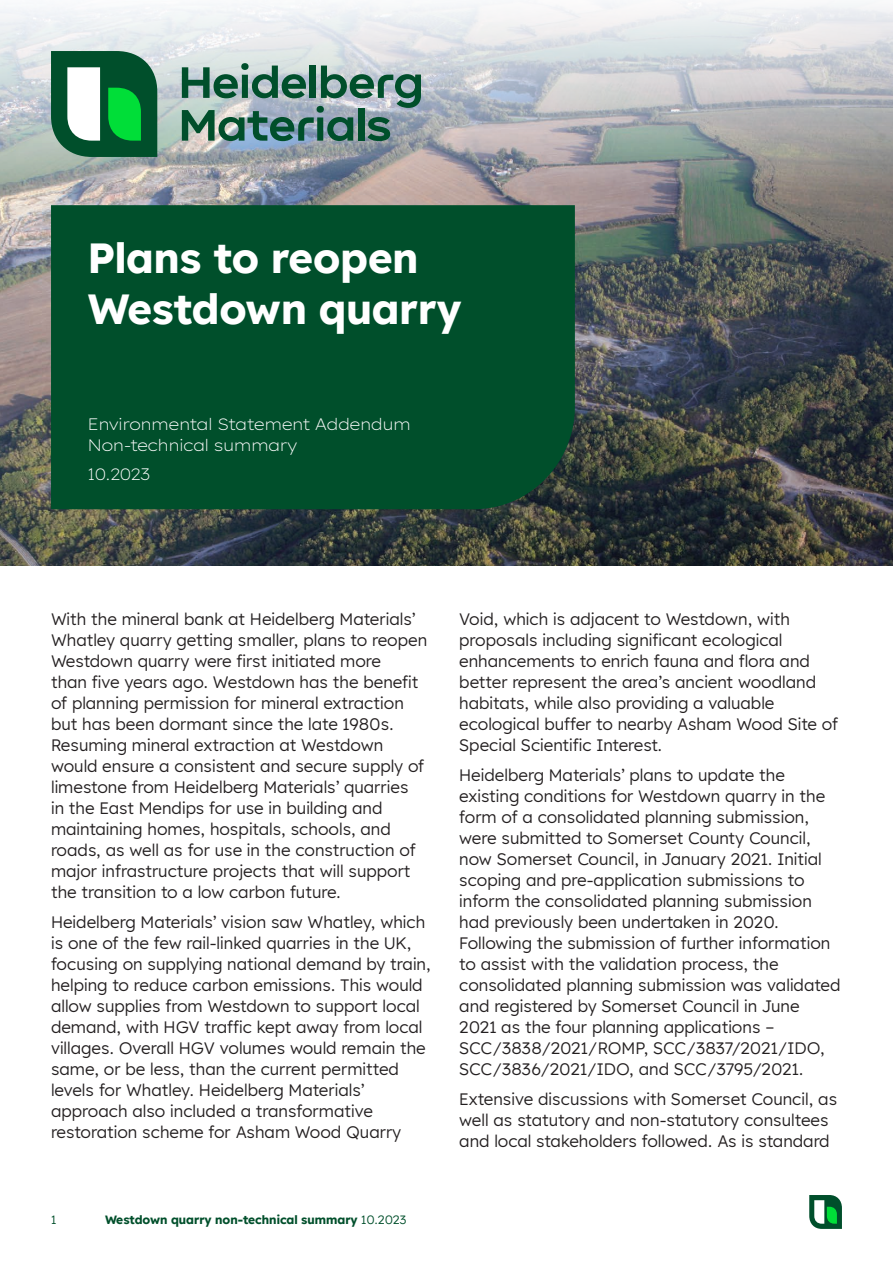
<style>
.page{position:relative;width:893px;height:1263px;background:#fff}
.page>*{position:absolute;margin:0;border:0;box-sizing:border-box;transform-origin:0 0}
.Body{font:700 42px/50.4px "Lexend HM";color:#fff}
.Body-2{font:16.5px/21px "Lexend HM";color:#231f20}
.Body-3{font:200 16.5px/21px "Lexend Exa HM";color:#fff}
.Body-4{font:700 12px "Lexend HM";color:#004f2b}
.Body-5{font:12px "Lexend HM";color:#004f2b}
.s1{font-weight:400}
</style>
<div class="page">
<img style="left:0;top:337px;width:893px;height:229px">
<img style="left:0;top:2px;width:893px;height:335px">
<div style="left:51px;top:205px;width:524px;height:304px;background:#004f2b"></div>
<svg style="left:51px;top:51px;width:106px;height:106px"></svg>
<svg style="left:182px;top:63px;width:239px;height:78px;background:#789a94"></svg>
<svg style="left:809px;top:1195px;width:33px;height:34px"></svg>
<p class="Body" style="left:88px;top:230px;width:375px">Plans to reopen<br>Westdown quarry</p>
<p class="Body-3" style="left:88px;top:412px;width:324px">Environmental Statement Addendum<br>Non-technical summary</p>
<p class="Body-3" style="left:88px;top:463px;width:63px">10.2023</p>
<p class="Body-2" style="left:51px;top:608px;width:378px">With the mineral bank at Heidelberg Materials’ Whatley quarry getting smaller, plans to reopen Westdown quarry were first initiated more<br>than five years ago. Westdown has the benefit of planning permission for mineral extraction but has been dormant since the late 1980s.<br>Resuming mineral extraction at Westdown would ensure a consistent and secure supply of limestone from Heidelberg Materials’ quarries<br>in the East Mendips for use in building and maintaining homes, hospitals, schools, and roads, as well as for use in the construction of major infrastructure projects that will support the transition to a low carbon future.</p>
<p class="Body-2" style="left:51px;top:910px;width:381px">Heidelberg Materials’ vision saw Whatley, which is one of the few rail-linked quarries in the UK, focusing on supplying national demand by train, helping to reduce carbon emissions. This would allow supplies from Westdown to support local demand, with HGV traffic kept away from local villages. Overall HGV volumes would remain the same, or be less, than the current permitted levels for Whatley. Heidelberg Materials’ approach also included a transformative restoration scheme for Asham Wood Quarry</p>
<p class="Body-5" style="left:51px;top:1211px;width:7px">1</p>
<p class="Body-4" style="left:105px;top:1210px;width:303px">Westdown quarry non-technical summary <span class="s1">10.2023</span></p>
<p class="Body-2" style="left:459px;top:608px;width:380px">Void, which is adjacent to Westdown, with proposals including significant ecological enhancements to enrich fauna and flora and better represent the area’s ancient woodland habitats, while also providing a valuable ecological buffer to nearby Asham Wood Site of Special Scientific Interest.</p>
<p class="Body-2" style="left:459px;top:763px;width:383px">Heidelberg Materials’ plans to update the existing conditions for Westdown quarry in the form of a consolidated planning submission, were submitted to Somerset County Council, now Somerset Council, in January 2021. Initial scoping and pre-application submissions to inform the consolidated planning submission had previously been undertaken in 2020.<br>Following the submission of further information to assist with the validation process, the consolidated planning submission was validated and registered by Somerset Council in June 2021 as the four planning applications – SCC/3838/2021/ROMP, SCC/3837/2021/IDO, SCC/3836/2021/IDO, and SCC/3795/2021.</p>
<p class="Body-2" style="left:459px;top:1087px;width:380px">Extensive discussions with Somerset Council, as well as statutory and non-statutory consultees and local stakeholders followed. As is standard</p>
</div>
